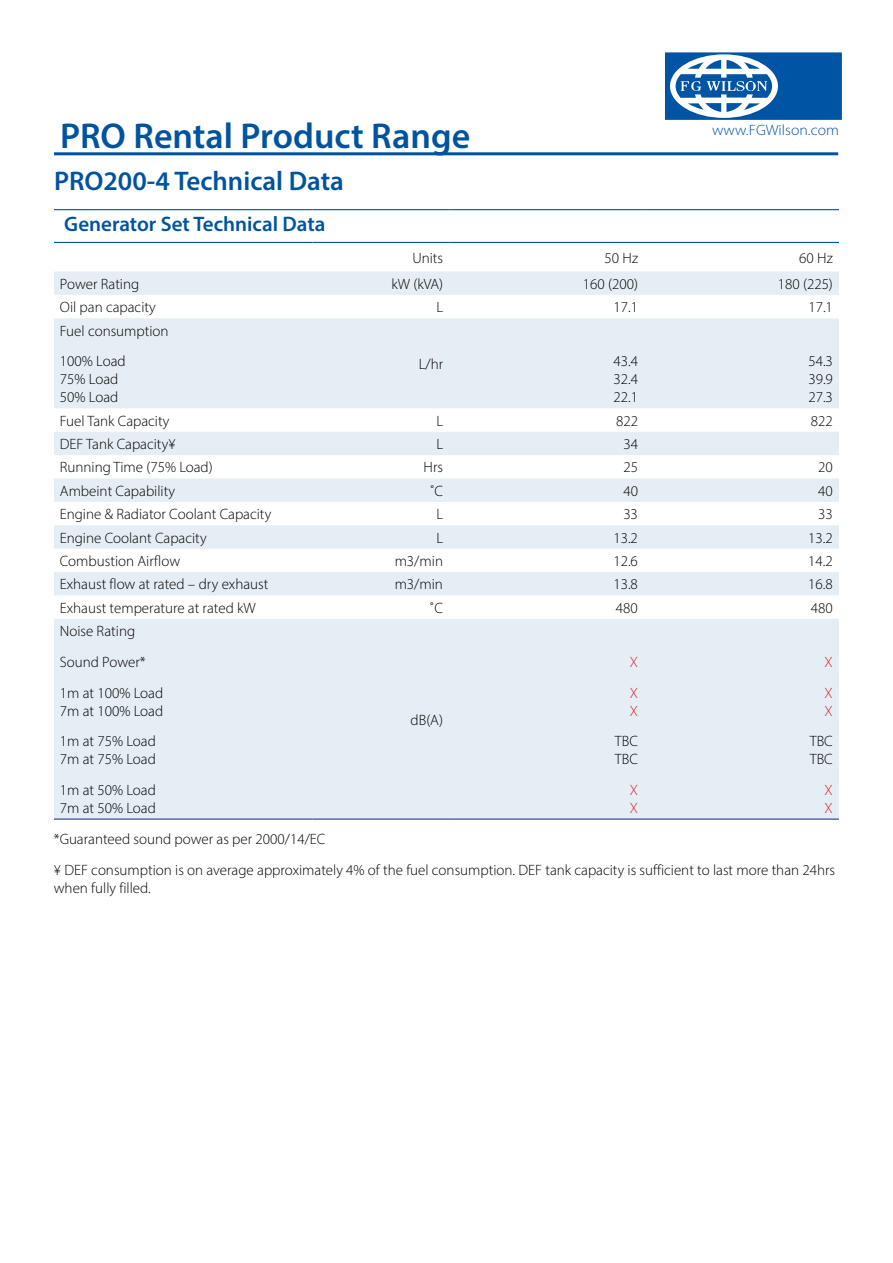
<style>
.page{position:relative;width:893px;height:1263px;background:#fff}
.page>*{position:absolute;margin:0;border:0;box-sizing:border-box;transform-origin:0 0}
.t1{font:600 36px "Myriad Pro";color:#00539f}
.t2{font:600 27px "Myriad Pro";color:#00539f}
.t3{font:600 21px "Myriad Pro";color:#00539f}
.t4{font:300 15px/18px "Myriad Pro";color:#000}
.t5{font:300 15px "Myriad Pro";color:#00539f;scale:1.05 1}
.t6{font:300 15px/30.8px "Myriad Pro";color:#d8212e}
</style>
<div class="page">
<hr style="left:54px;top:152px;width:784px;height:3px;background:#00539f">
<div style="left:662px;top:50px;width:182px;height:72px;background:#0054a4;border:3px solid #fff"></div>
<svg style="left:670px;top:54px;width:108px;height:64px"></svg>
<svg style="left:54px;top:271px;width:785px;height:547px;fill:#e6eef5"></svg>
<hr style="left:54px;top:209px;width:259px;height:1px;background:#00539f">
<hr style="left:313px;top:209px;width:136px;height:1px;background:#00539f">
<hr style="left:449px;top:209px;width:195px;height:1px;background:#00539f">
<hr style="left:644px;top:209px;width:195px;height:1px;background:#00539f">
<hr style="left:54px;top:242px;width:259px;height:1px;background:#00539f">
<hr style="left:313px;top:242px;width:136px;height:1px;background:#00539f">
<hr style="left:449px;top:242px;width:195px;height:1px;background:#00539f">
<hr style="left:644px;top:242px;width:195px;height:1px;background:#00539f">
<hr style="left:54px;top:818px;width:259px;height:2px;background:#25408f">
<hr style="left:313px;top:818px;width:136px;height:2px;background:#25408f">
<hr style="left:449px;top:818px;width:195px;height:2px;background:#25408f">
<hr style="left:644px;top:818px;width:195px;height:2px;background:#25408f">
<h1 class="t1" style="left:60px;top:113px;width:412px">PRO Rental Product Range</h1>
<p class="t5" style="left:712px;top:121px;width:122px">www.FGWilson.com</p>
<h2 class="t2" style="left:54px;top:164px;width:291px">PRO200-4 Technical Data</h2>
<h3 class="t3" style="left:64px;top:211px;width:263px">Generator Set Technical Data</h3>
<p class="t4" style="left:412px;top:248px;width:32px">Units</p>
<p class="t4" style="left:604px;top:248px;width:35px">50 Hz</p>
<p class="t4" style="left:799px;top:248px;width:35px">60 Hz</p>
<p class="t4" style="left:60px;top:275px;width:81px">Power Rating</p>
<p class="t4" style="left:391px;top:275px;width:53px">kW (kVA)</p>
<p class="t4" style="left:583px;top:275px;width:57px">160 (200)</p>
<p class="t4" style="left:778px;top:275px;width:57px">180 (225)</p>
<p class="t4" style="left:60px;top:298px;width:97px">Oil pan capacity</p>
<p class="t4" style="left:436px;top:298px;width:8px">L</p>
<p class="t4" style="left:613px;top:298px;width:26px">17.1</p>
<p class="t4" style="left:808px;top:298px;width:26px">17.1</p>
<p class="t4" style="left:60px;top:315px;width:110px;line-height:30.8px">Fuel consumption<br>100% Load</p>
<p class="t4" style="left:60px;top:370px;width:60px">75% Load<br>50% Load</p>
<p class="t4" style="left:419px;top:355px;width:26px">L/hr</p>
<p class="t4" style="left:613px;top:352px;width:26px;text-align:justify">43.4<br>32.4<br>22.1</p>
<p class="t4" style="left:808px;top:352px;width:26px;text-align:justify">54.3<br>39.9<br>27.3</p>
<p class="t4" style="left:60px;top:411px;width:111px">Fuel Tank Capacity</p>
<p class="t4" style="left:436px;top:411px;width:8px">L</p>
<p class="t4" style="left:616px;top:411px;width:23px">822</p>
<p class="t4" style="left:811px;top:411px;width:23px">822</p>
<p class="t4" style="left:60px;top:435px;width:117px">DEF Tank Capacity¥</p>
<p class="t4" style="left:436px;top:435px;width:8px">L</p>
<p class="t4" style="left:623px;top:435px;width:16px">34</p>
<p class="t4" style="left:60px;top:458px;width:154px">Running Time (75% Load)</p>
<p class="t4" style="left:423px;top:458px;width:21px">Hrs</p>
<p class="t4" style="left:623px;top:458px;width:16px">25</p>
<p class="t4" style="left:818px;top:458px;width:16px">20</p>
<p class="t4" style="left:60px;top:482px;width:117px">Ambeint Capability</p>
<p class="t4" style="left:430px;top:482px;width:15px">˚C</p>
<p class="t4" style="left:623px;top:482px;width:16px">40</p>
<p class="t4" style="left:818px;top:482px;width:16px">40</p>
<p class="t4" style="left:60px;top:505px;width:213px">Engine &amp; Radiator Coolant Capacity</p>
<p class="t4" style="left:436px;top:505px;width:8px">L</p>
<p class="t4" style="left:623px;top:505px;width:16px">33</p>
<p class="t4" style="left:818px;top:505px;width:16px">33</p>
<p class="t4" style="left:60px;top:528px;width:148px">Engine Coolant Capacity</p>
<p class="t4" style="left:436px;top:528px;width:8px">L</p>
<p class="t4" style="left:613px;top:528px;width:26px">13.2</p>
<p class="t4" style="left:808px;top:528px;width:26px">13.2</p>
<p class="t4" style="left:60px;top:552px;width:122px">Combustion Airflow</p>
<p class="t4" style="left:395px;top:552px;width:50px">m3/min</p>
<p class="t4" style="left:613px;top:552px;width:26px">12.6</p>
<p class="t4" style="left:808px;top:552px;width:26px">14.2</p>
<p class="t4" style="left:60px;top:575px;width:210px">Exhaust flow at rated – dry exhaust</p>
<p class="t4" style="left:395px;top:575px;width:50px">m3/min</p>
<p class="t4" style="left:613px;top:575px;width:26px">13.8</p>
<p class="t4" style="left:808px;top:575px;width:26px">16.8</p>
<p class="t4" style="left:60px;top:599px;width:197px">Exhaust temperature at rated kW</p>
<p class="t4" style="left:430px;top:598px;width:15px">˚C</p>
<p class="t4" style="left:616px;top:598px;width:23px">480</p>
<p class="t4" style="left:811px;top:598px;width:23px">480</p>
<p class="t4" style="left:60px;top:615px;width:105px;line-height:30.8px">Noise Rating<br>Sound Power*<br>1m at 100% Load</p>
<p class="t4" style="left:60px;top:695px;width:105px;line-height:30.8px">7m at 100% Load<br>1m at 75% Load</p>
<p class="t4" style="left:60px;top:744px;width:98px;line-height:30.8px">7m at 75% Load<br>1m at 50% Load</p>
<p class="t4" style="left:60px;top:799px;width:98px">7m at 50% Load</p>
<p class="t6" style="left:825px;top:646px;width:10px">X<br>X</p>
<p class="t6" style="left:825px;top:695px;width:10px">X</p>
<p class="t4" style="left:810px;top:732px;width:25px">TBC<br>TBC</p>
<p class="t6" style="left:825px;top:781px;width:10px;line-height:18px">X<br>X</p>
<p class="t4" style="left:54px;top:824px;width:783px;line-height:30.8px">*Guaranteed sound power as per 2000/14/EC<br>¥ DEF consumption is on average approximately 4% of the fuel consumption. DEF tank capacity is sufficient to last more than 24hrs</p>
<p class="t4" style="left:54px;top:879px;width:98px">when fully filled.</p>
<p class="t6" style="left:630px;top:646px;width:10px">X<br>X</p>
<p class="t6" style="left:630px;top:695px;width:10px">X</p>
<p class="t4" style="left:615px;top:732px;width:25px">TBC<br>TBC</p>
<p class="t6" style="left:630px;top:781px;width:10px;line-height:18px">X<br>X</p>
<p class="t4" style="left:411px;top:710px;width:34px">dB(A)</p>
</div>
